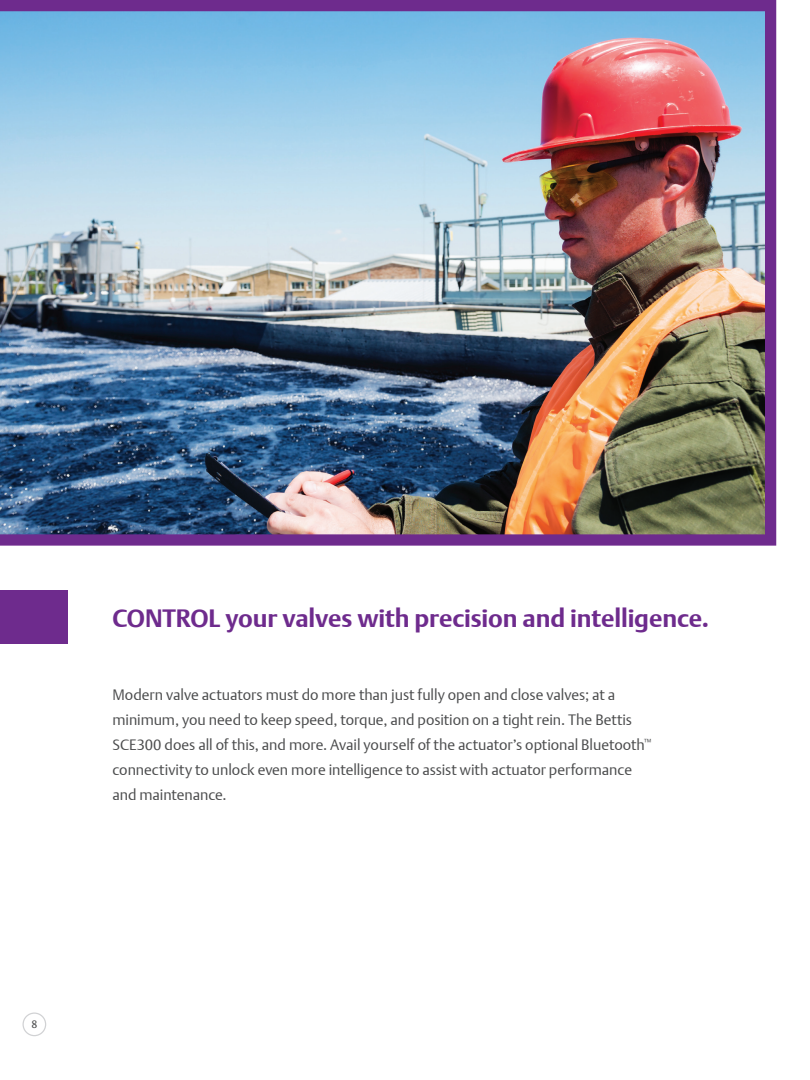
<style>
.page{position:relative;width:810px;height:1080px;background:#fff}
.page>*{position:absolute;margin:0;border:0;box-sizing:border-box;transform-origin:0 0}
.t1{font:700 25px "DTL Argo T";letter-spacing:-.005em;color:#6e2b8d}
.t2{font:15px/25px "DTL Argo T Light";letter-spacing:-.005em;color:#4b4c4d}
.t3{font:10.62px "DTL Argo T";color:#4b4c4d}
</style>
<div class="page">
<div style="left:22px;top:1012px;width:24px;height:24px;border:1px solid #d1d2d4;border-radius:50%"></div>
<div style="left:0;top:591px;width:68px;height:53px;background:#6e2b8d"></div>
<img style="left:0;top:0;width:776px;height:546px">
<h1 class="t1" style="left:112px;top:603px;width:598px">CONTROL your valves with precision and intelligence.</h1>
<p class="t2" style="left:112px;top:682px;width:540px">Modern valve actuators must do more than just fully open and close valves; at a minimum, you need to keep speed, torque, and position on a tight rein. The Bettis SCE300 does all of this, and more. Avail yourself of the actuator’s optional Bluetooth<sup>™ </sup>connectivity to unlock even more intelligence to assist with actuator performance and maintenance.</p>
<p class="t3" style="left:31px;top:1018px;width:7px">8</p>
</div>
